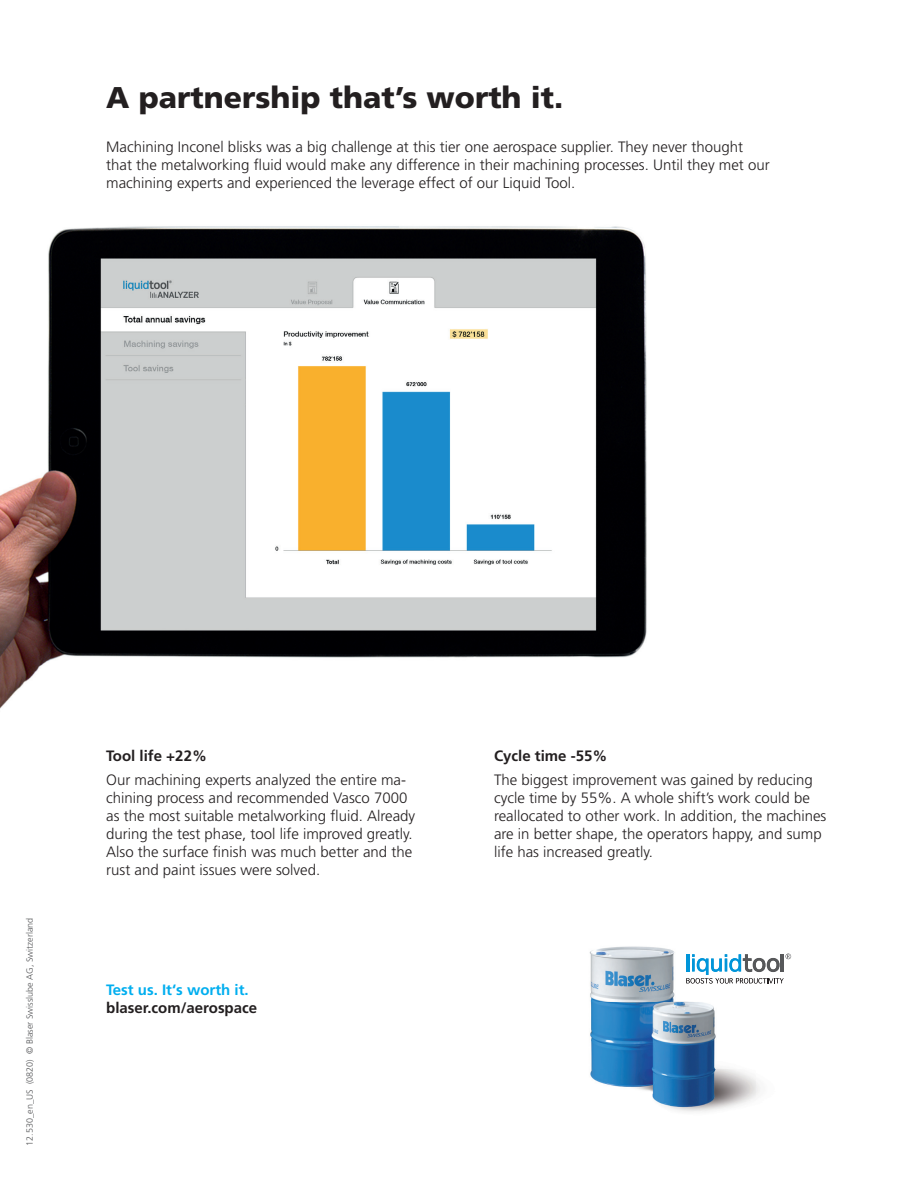
<style>
.page{position:relative;width:918px;height:1188px;background:#fff}
.page>*{position:absolute;margin:0;border:0;box-sizing:border-box;transform-origin:0 0}
.t1{font:900 30px "Frutiger LT Std";color:#231f20}
.t2{font:300 15px/18px "Frutiger LT Std";color:#231f20}
.t3{font:700 15px "Frutiger LT Std";color:#231f20}
.t4{font:700 15px "Frutiger LT Std";color:#00aeef}
.t5{font:300 9px "Frutiger LT Std";color:#57585a}
</style>
<div class="page">
<img style="left:0;top:226px;width:647px;height:483px">
<img style="left:589px;top:946px;width:200px;height:166px">
<svg style="left:686px;top:954px;width:105px;height:30px"></svg>
<h1 class="t1" style="left:106px;top:79px;width:459px">A partnership that’s worth it.</h1>
<p class="t2" style="left:106px;top:138px;width:665px">Machining Inconel blisks was a big challenge at this tier one aerospace supplier. They never thought that the metalworking fluid would make any difference in their machining processes. Until they met our machining experts and experienced the leverage effect of our Liquid Tool.</p>
<p class="t5" style="left:25px;top:1146px;width:229px;rotate:-90deg">12.530_en_US (0820) © Blaser Swisslube AG, Switzerland</p>
<p class="t3" style="left:106px;top:747px;width:102px">Tool life +22%</p>
<p class="t2" style="left:106px;top:771px;width:310px">Our machining experts analyzed the entire ma&shy;chining process and recommended Vasco 7000 as the most suitable metalworking fluid. Already during the test phase, tool life improved greatly.<br>Also the surface finish was much better and the rust and paint issues were solved.</p>
<p class="t4" style="left:106px;top:981px;width:144px">Test us. It‘s worth it.</p>
<p class="t3" style="left:106px;top:999px;width:152px">blaser.com/aerospace</p>
<p class="t3" style="left:494px;top:747px;width:115px">Cycle time -55%</p>
<p class="t2" style="left:494px;top:771px;width:334px">The biggest improvement was gained by reducing cycle time by 55%. A whole shift’s work could be reallocated to other work. In addition, the machines are in better shape, the operators happy, and sump life has increased greatly.</p>
</div>
